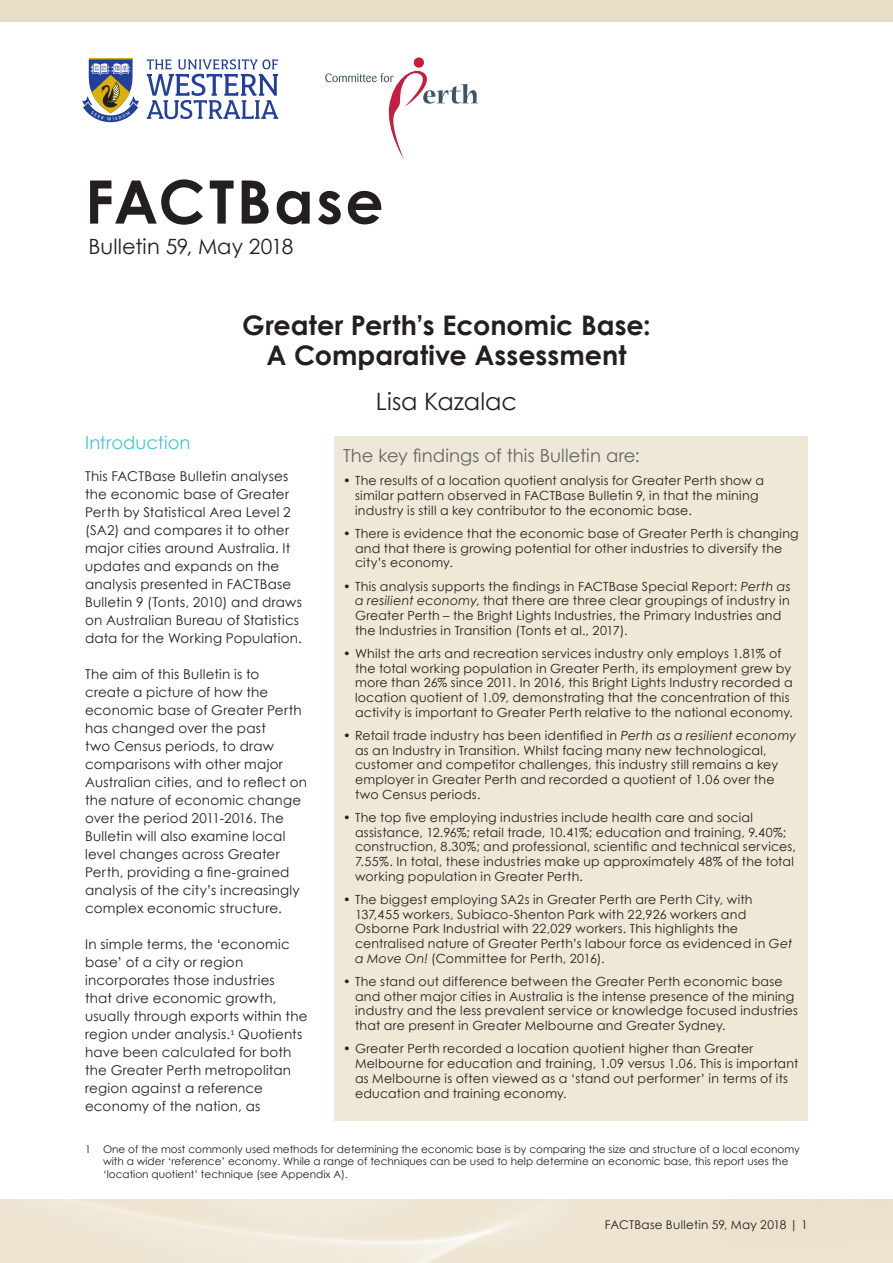
<style>
.page{position:relative;width:893px;height:1263px;background:#fff}
.page>*{position:absolute;margin:0;border:0;box-sizing:border-box;transform-origin:0 0}
.t1{font:700 60px "Century Gothic";letter-spacing:.04em;color:#231f20}
.t2{font:700 27px/30px "Century Gothic";letter-spacing:.005em;color:#231f20;text-align:center}
.t3{font:24px "Century Gothic";letter-spacing:.005em;color:#231f20}
.t4{font:21px "Century Gothic";letter-spacing:.005em;color:#231f20}
.t5{font:18px "Century Gothic";letter-spacing:.005em;color:#62656a}
.t6{font:18px "Century Gothic";letter-spacing:.005em;color:#47c3d2}
.t7{font:13.5px/18px "Century Gothic";letter-spacing:.015em;color:#231f20}
.t8{font:12.6px/14.7px "Century Gothic";letter-spacing:.02em;color:#231f20}
.t9{font:12px "Century Gothic";letter-spacing:.02em;color:#231f20}
.t10{font:10.5px/12.6px "Century Gothic";color:#231f20}
.s1{font-style:italic}
</style>
<div class="page">
<div style="left:0;top:0;width:893px;height:21px;background:#e9ddc6"></div>
<div style="left:414px;top:57px;width:10px;height:11px;background:#c31f3e;border-radius:50%"></div>
<svg style="left:325px;top:67px;width:153px;height:92px"></svg>
<hr style="left:89px;top:58px;width:44px;height:1px;background:#ddb008">
<svg style="left:147px;top:59px;width:131px;height:60px"></svg>
<svg style="left:82px;top:59px;width:57px;height:63px"></svg>
<div style="left:334px;top:436px;width:474px;height:684px;background:#f0e8d6"></div>
<h1 class="t1" style="left:85px;top:156px;width:300px">FACTBase</h1>
<h3 class="t4" style="left:88px;top:231px;width:207px">Bulletin 59, May 2018</h3>
<h2 class="t2" style="left:242px;top:309px;width:410px">Greater Perth’s Economic Base:<br>A Comparative Assessment</h2>
<h3 class="t3" style="left:376px;top:384px;width:143px">Lisa Kazalac</h3>
<h3 class="t6" style="left:85px;top:430px;width:107px">Introduction</h3>
<p class="t7" style="left:85px;top:467px;width:218px">This FACTBase Bulletin analyses the economic base of Greater<br>Perth by Statistical Area Level 2 (SA2) and compares it to other major cities around Australia. It updates and expands on the analysis presented in FACTBase<br>Bulletin 9 (Tonts, 2010) and draws on Australian Bureau of Statistics data for the Working Population.</p>
<p class="t7" style="left:85px;top:665px;width:223px">The aim of this Bulletin is to create a picture of how the economic base of Greater Perth has changed over the past<br>two Census periods, to draw comparisons with other major<br>Australian cities, and to reflect on the nature of economic change over the period 2011-2016. The<br>Bulletin will also examine local level changes across Greater<br>Perth, providing a fine-grained analysis of the city’s increasingly complex economic structure.</p>
<p class="t7" style="left:85px;top:935px;width:224px">In simple terms, the ‘economic base’ of a city or region incorporates those industries<br>that drive economic growth, usually through exports within the region under analysis.<sup>1</sup> Quotients have been calculated for both the Greater Perth metropolitan region against a reference economy of the nation, as</p>
<h3 class="t5" style="left:343px;top:443px;width:298px">The key findings of this Bulletin are:</h3>
<p class="t8" style="left:355px;top:473px;width:411px;text-indent:-12px">• The results of a location quotient analysis for Greater Perth show a similar pattern observed in FACTBase Bulletin 9, in that the mining industry is still a key contributor to the economic base.</p>
<p class="t8" style="left:355px;top:526px;width:445px;text-indent:-12px">• There is evidence that the economic base of Greater Perth is changing and that there is growing potential for other industries to diversify the city’s economy.</p>
<p class="t8" style="left:355px;top:578px;width:437px;text-indent:-12px">• This analysis supports the findings in FACTBase Special Report: <span class="s1">Perth as a resilient economy</span>, that there are three clear groupings of industry in Greater Perth – the Bright Lights Industries, the Primary Industries and the Industries in Transition (Tonts et al., 2017).</p>
<p class="t8" style="left:355px;top:646px;width:439px;text-indent:-12px">• Whilst the arts and recreation services industry only employs 1.81% of the total working population in Greater Perth, its employment grew by more than 26% since 2011. In 2016, this Bright Lights Industry recorded a location quotient of 1.09, demonstrating that the concentration of this activity is important to Greater Perth relative to the national economy.</p>
<p class="t8" style="left:355px;top:728px;width:443px;text-indent:-12px">• Retail trade industry has been identified in <span class="s1">Perth as a resilient economy </span>as an Industry in Transition. Whilst facing many new technological, customer and competitor challenges, this industry still remains a key employer in Greater Perth and recorded a quotient of 1.06 over the two Census periods.</p>
<p class="t8" style="left:355px;top:810px;width:443px;text-indent:-12px">• The top five employing industries include health care and social assistance, 12.96%; retail trade, 10.41%; education and training, 9.40%; construction, 8.30%; and professional, scientific and technical services, 7.55%. In total, these industries make up approximately 48% of the total working population in Greater Perth.</p>
<p class="t8" style="left:355px;top:892px;width:439px;text-indent:-12px">• The biggest employing SA2s in Greater Perth are Perth City, with 137,455 workers, Subiaco-Shenton Park with 22,926 workers and Osborne Park Industrial with 22,029 workers. This highlights the centralised nature of Greater Perth’s labour force as evidenced in <span class="s1">Get a Move On!</span> (Committee for Perth, 2016).</p>
<p class="t8" style="left:355px;top:974px;width:445px;text-indent:-12px">• The stand out difference between the Greater Perth economic base and other major cities in Australia is the intense presence of the mining industry and the less prevalent service or knowledge focused industries that are present in Greater Melbourne and Greater Sydney.</p>
<p class="t8" style="left:355px;top:1041px;width:445px;text-indent:-12px">• Greater Perth recorded a location quotient higher than Greater Melbourne for education and training, 1.09 versus 1.06. This is important as Melbourne is often viewed as a ‘stand out performer’ in terms of its education and training economy.</p>
<p class="t10" style="left:103px;top:1142px;width:698px;text-indent:-18px">1 One of the most commonly used methods for determining the economic base is by comparing the size and structure of a local economy with a wider ‘reference’ economy. While a range of techniques can be used to help determine an economic base, this report uses the ‘location quotient’ technique (see Appendix A).</p>
<p class="t9" style="left:605px;top:1217px;width:204px">FACTBase Bulletin 59, May 2018 | 1</p>
</div>
